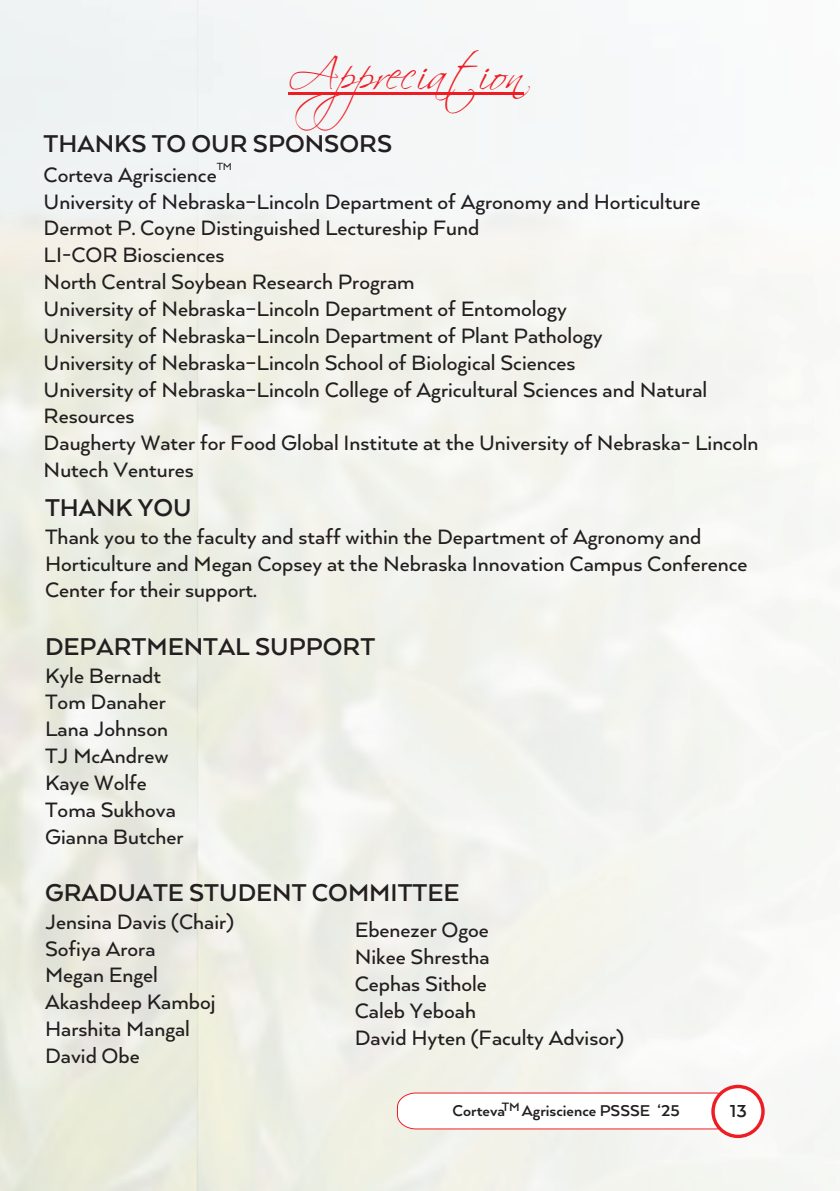
<style>
.page{position:relative;width:840px;height:1191px;background:#fff}
.page>*{position:absolute;margin:0;border:0;box-sizing:border-box;transform-origin:0 0}
.t1{font:44px "Scriptina";color:#ee1d23}
.t2{font:700 28px "Arquitecta W00";color:#231f20}
.t3{font:500 24px/26.8px "Arquitecta W00";color:#231f20}
.t4{font:700 20px "Arquitecta W00";color:#231f20}
.t5{font:700 18px "Arquitecta W00";color:#231f20}
.t6{font:700 14px "Arquitecta W00";color:#231f20}
.t7{font:500 12px "Arquitecta W00";color:#231f20}
</style>
<div class="page">
<img style="left:0;top:0;width:839px;height:1191px">
<hr style="left:288px;top:93px;width:235px;height:2px;background:#ee1d23">
<svg style="left:396px;top:1091px;width:323px;height:39px"></svg>
<svg style="left:711px;top:1084px;width:53px;height:54px"></svg>
<div style="left:714px;top:1088px;width:46px;height:46px;background:#fff;border-radius:50%"></div>
<h1 class="t1" style="left:288px;top:48px;width:237px">Appreciation</h1>
<p class="t2" style="left:44px;top:128px;width:350px">THANKS TO OUR SPONSORS</p>
<p class="t3" style="left:44px;top:187px;width:716px">University of Nebraska–Lincoln Department of Agronomy and Horticulture Dermot P. Coyne Distinguished Lectureship Fund<br>LI-COR Biosciences<br>North Central Soybean Research Program<br>University of Nebraska–Lincoln Department of Entomology<br>University of Nebraska–Lincoln Department of Plant Pathology<br>University of Nebraska–Lincoln School of Biological Sciences<br>University of Nebraska–Lincoln College of Agricultural Sciences and Natural Resources<br>Daugherty Water for Food Global Institute at the University of Nebraska- Lincoln Nutech Ventures</p>
<p class="t7" style="left:216px;top:159px;width:17px">TM</p>
<p class="t3" style="left:44px;top:161px;width:174px">Corteva Agriscience</p>
<p class="t2" style="left:45px;top:491px;width:148px">THANK YOU</p>
<p class="t3" style="left:45px;top:523px;width:703px">Thank you to the faculty and staff within the Department of Agronomy and<br>Horticulture and Megan Copsey at the Nebraska Innovation Campus Conference<br>Center for their support.</p>
<p class="t2" style="left:45px;top:630px;width:331px">DEPARTMENTAL SUPPORT</p>
<p class="t3" style="left:45px;top:661px;width:140px">Kyle Bernadt<br>Tom Danaher<br>Lana Johnson<br>TJ McAndrew<br>Kaye Wolfe<br>Toma Sukhova<br>Gianna Butcher</p>
<p class="t2" style="left:45px;top:876px;width:415px">GRADUATE STUDENT COMMITTEE</p>
<p class="t3" style="left:45px;top:907px;width:190px">Jensina Davis (Chair)<br>Sofiya Arora<br>Megan Engel<br>Akashdeep Kamboj<br>Harshita Mangal<br>David Obe</p>
<p class="t3" style="left:354px;top:916px;width:271px">Ebenezer Ogoe<br>Nikee Shrestha<br>Cephas Sithole<br>Caleb Yeboah<br>David Hyten (Faculty Advisor)</p>
<p class="t6" style="left:501px;top:1098px;width:20px">TM</p>
<p class="t4" style="left:729px;top:1099px;width:19px">13</p>
<p class="t5" style="left:452px;top:1099px;width:228px">Corteva Agriscience PSSSE ‘25</p>
</div>
